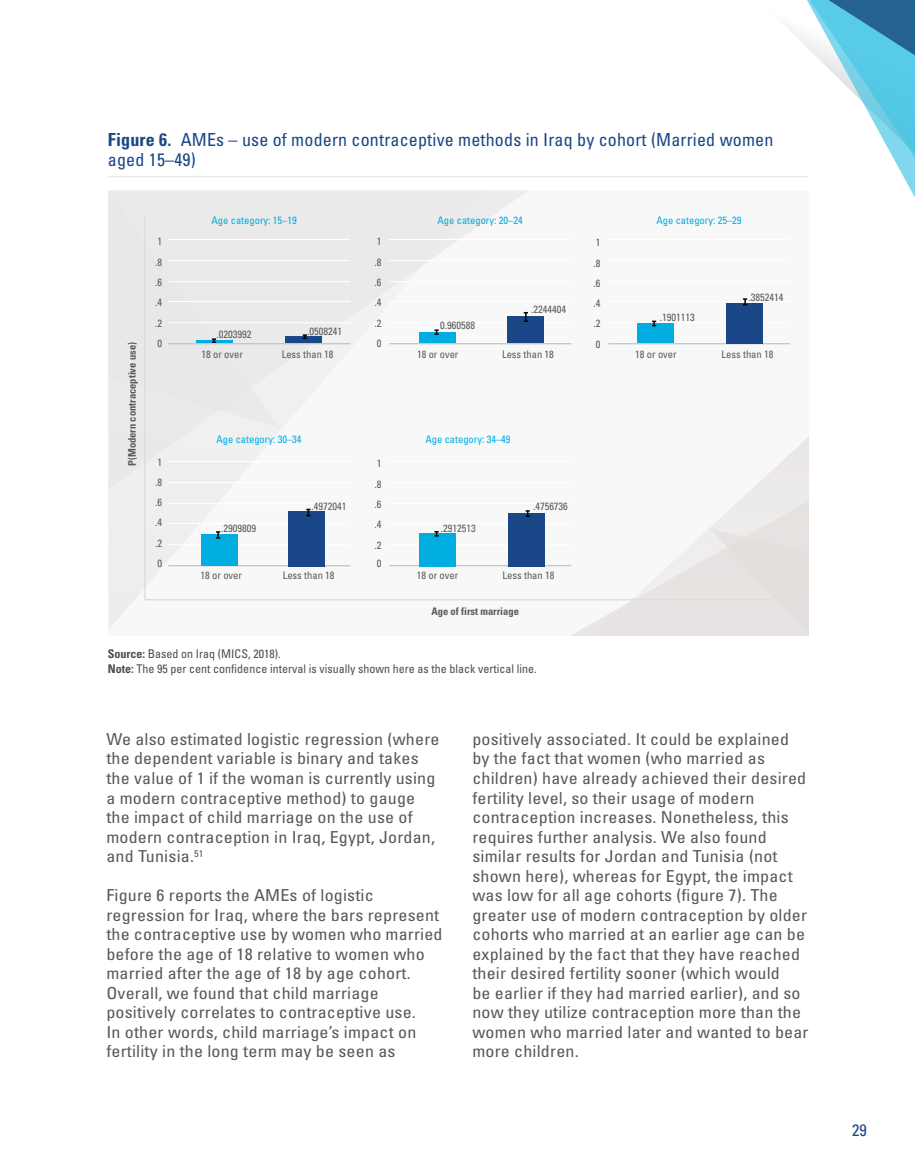
<style>
.page{position:relative;width:915px;height:1166px;background:#fff}
.page>*{position:absolute;margin:0;border:0;box-sizing:border-box;transform-origin:0 0}
.FIGURE-TITLE{font:condensed 18px/19.5px "Univers LT Std";letter-spacing:.01em;color:#1a4787}
.bodytext-e{font:condensed 16.5px/19.5px "Univers LT Std";letter-spacing:.01em;color:#58595b;scale:1.09 1}
.t1{font:condensed 16.5px "Univers LT Std";color:#1a4787}
.SOURCE{font:condensed 12px "Univers LT Std";color:#4d4d4f}
.t2{font:condensed 10.5px/20.2px "Univers LT Std";color:#595a5a;text-align:justify}
.t3{font:condensed 10.5px "Univers LT Std";color:#00ade1}
.t4{font:700 condensed 10.5px "Univers LT Std";color:#595a5a}
.s1{font-weight:700}
</style>
<div class="page">
<svg style="left:790px;top:0;width:124px;height:196px"></svg>
<div style="left:107px;top:122px;width:702px;height:54px;background:#fff"></div>
<hr style="left:108px;top:176px;width:700px;height:1px;background:#ebeaea">
<div style="left:108px;top:191px;width:700px;height:444px;background:#f9f8f9"></div>
<svg style="left:109px;top:489px;width:378px;height:139px"></svg>
<svg style="left:108px;top:191px;width:420px;height:298px"></svg>
<svg style="left:741px;top:438px;width:67px;height:62px;fill:#edeaea"></svg>
<svg style="left:566px;top:500px;width:242px;height:135px"></svg>
<hr style="left:168px;top:343px;width:182px;height:1px;background:#bcbec0">
<hr style="left:168px;top:260px;width:182px;height:1px;background:#fff">
<hr style="left:168px;top:281px;width:182px;height:1px;background:#fff">
<hr style="left:168px;top:239px;width:182px;height:1px;background:#fff">
<hr style="left:168px;top:322px;width:182px;height:1px;background:#fff">
<hr style="left:168px;top:301px;width:182px;height:1px;background:#fff">
<hr style="left:168px;top:565px;width:182px;height:1px;background:#bcbec0">
<hr style="left:168px;top:482px;width:182px;height:1px;background:#fff">
<hr style="left:168px;top:503px;width:182px;height:1px;background:#fff">
<hr style="left:168px;top:461px;width:182px;height:1px;background:#fff">
<hr style="left:168px;top:544px;width:182px;height:1px;background:#fff">
<hr style="left:168px;top:523px;width:182px;height:1px;background:#fff">
<hr style="left:388px;top:260px;width:182px;height:1px;background:#fff">
<hr style="left:388px;top:281px;width:182px;height:1px;background:#fff">
<hr style="left:388px;top:239px;width:182px;height:1px;background:#fff">
<hr style="left:388px;top:322px;width:182px;height:1px;background:#fff">
<hr style="left:388px;top:301px;width:182px;height:1px;background:#fff">
<hr style="left:608px;top:260px;width:181px;height:1px;background:#fff">
<hr style="left:608px;top:281px;width:181px;height:1px;background:#fff">
<hr style="left:608px;top:239px;width:181px;height:1px;background:#fff">
<hr style="left:608px;top:322px;width:181px;height:1px;background:#fff">
<hr style="left:608px;top:301px;width:181px;height:1px;background:#fff">
<hr style="left:389px;top:343px;width:182px;height:1px;background:#bcbec0">
<hr style="left:388px;top:482px;width:182px;height:1px;background:#fff">
<hr style="left:388px;top:503px;width:182px;height:1px;background:#fff">
<hr style="left:388px;top:460px;width:182px;height:2px;background:#fff">
<hr style="left:388px;top:544px;width:182px;height:1px;background:#fff">
<hr style="left:388px;top:523px;width:182px;height:1px;background:#fff">
<hr style="left:389px;top:565px;width:182px;height:1px;background:#bcbec0">
<hr style="left:608px;top:343px;width:181px;height:1px;background:#bcbec0">
<div style="left:108px;top:191px;width:172px;height:237px;background:#eaeaeb"></div>
<div style="left:201px;top:534px;width:36px;height:32px;background:#00ade1"></div>
<svg style="left:216px;top:531px;width:4px;height:7px"></svg>
<div style="left:419px;top:533px;width:36px;height:33px;background:#00ade1"></div>
<svg style="left:434px;top:531px;width:4px;height:5px"></svg>
<div style="left:419px;top:332px;width:36px;height:11px;background:#00ade1"></div>
<svg style="left:434px;top:329px;width:4px;height:6px"></svg>
<div style="left:285px;top:336px;width:36px;height:7px;background:#1a4787"></div>
<svg style="left:302px;top:334px;width:5px;height:5px"></svg>
<div style="left:289px;top:511px;width:36px;height:55px;background:#1a4787"></div>
<svg style="left:306px;top:508px;width:4px;height:8px"></svg>
<div style="left:508px;top:513px;width:36px;height:53px;background:#1a4787"></div>
<svg style="left:525px;top:510px;width:4px;height:7px"></svg>
<div style="left:636px;top:323px;width:37px;height:20px;background:#00ade1"></div>
<svg style="left:652px;top:320px;width:4px;height:6px"></svg>
<div style="left:507px;top:317px;width:36px;height:26px;background:#1a4787"></div>
<svg style="left:523px;top:312px;width:4px;height:10px"></svg>
<div style="left:726px;top:303px;width:36px;height:40px;background:#1a4787"></div>
<svg style="left:743px;top:298px;width:4px;height:7px"></svg>
<hr style="left:144px;top:215px;width:1px;height:384px;background:#dcddde">
<hr style="left:145px;top:598px;width:627px;height:2px;background:#dcddde">
<p class="FIGURE-TITLE" style="left:108px;top:130px;width:666px"><span class="s1">Figure 6.</span> AMEs – use of modern contraceptive methods in Iraq by cohort (Married women aged 15–49)</p>
<p class="t4" style="left:125px;top:466px;width:125px;rotate:-90deg">P(Modern contraceptive use)</p>
<p class="t3" style="left:211px;top:213px;width:87px">Age category: 15–19</p>
<p class="t3" style="left:437px;top:213px;width:87px">Age category: 20–24</p>
<p class="t2" style="left:155px;top:231px;width:8px">1 .8 .6 .4 .2<br>0</p>
<p class="t2" style="left:374px;top:231px;width:8px">1 .8 .6 .4 .2<br>0</p>
<p class="t2" style="left:281px;top:319px;width:62px;line-height:22.8px;text-indent:26px">.0508241<br>Less than 18</p>
<p class="t2" style="left:216px;top:324px;width:36px">.0203992</p>
<p class="t2" style="left:201px;top:343px;width:43px">18 or over</p>
<p class="t2" style="left:440px;top:315px;width:36px">0.960588</p>
<p class="t2" style="left:417px;top:343px;width:43px">18 or over</p>
<p class="t2" style="left:531px;top:298px;width:36px">.2244404</p>
<p class="t2" style="left:502px;top:343px;width:53px">Less than 18</p>
<p class="t2" style="left:155px;top:451px;width:8px">1 .8 .6 .4 .2<br>0</p>
<p class="t3" style="left:216px;top:432px;width:87px">Age category: 30–34</p>
<p class="t3" style="left:425px;top:432px;width:87px">Age category: 34–49</p>
<p class="t2" style="left:221px;top:518px;width:36px">.2909809</p>
<p class="t2" style="left:311px;top:495px;width:36px">.4972041</p>
<p class="t2" style="left:374px;top:453px;width:8px">1 .8 .6 .4 .2</p>
<p class="t2" style="left:377px;top:553px;width:6px">0</p>
<p class="t2" style="left:441px;top:517px;width:36px">.2912513</p>
<p class="t2" style="left:533px;top:495px;width:36px">.4756736</p>
<p class="t2" style="left:200px;top:565px;width:43px">18 or over</p>
<p class="t2" style="left:282px;top:565px;width:53px">Less than 18</p>
<p class="t2" style="left:416px;top:565px;width:43px">18 or over</p>
<p class="t2" style="left:502px;top:565px;width:53px">Less than 18</p>
<p class="t4" style="left:431px;top:605px;width:89px">Age of first marriage</p>
<p class="SOURCE" style="left:108px;top:646px;width:174px"><span class="s1">Source:</span> Based on Iraq (MICS, 2018).</p>
<p class="SOURCE" style="left:108px;top:661px;width:430px"><span class="s1">Note:</span> The 95 per cent confidence interval is visually shown here as the black vertical line.</p>
<p class="t2" style="left:593px;top:232px;width:8px">1 .8 .6 .4 .2<br>0</p>
<p class="t3" style="left:656px;top:213px;width:87px">Age category: 25–29</p>
<p class="t2" style="left:659px;top:307px;width:36px">.1901113</p>
<p class="t2" style="left:748px;top:287px;width:36px">.3852414</p>
<p class="t2" style="left:635px;top:343px;width:43px">18 or over</p>
<p class="t2" style="left:721px;top:343px;width:53px">Less than 18</p>
<p class="bodytext-e" style="left:106px;top:729px;width:307px">We also estimated logistic regression (where the dependent variable is binary and takes the value of 1 if the woman is currently using a modern contraceptive method) to gauge the impact of child marriage on the use of modern contraception in Iraq, Egypt, Jordan, and Tunisia.<sup>51</sup></p>
<p class="bodytext-e" style="left:106px;top:885px;width:310px">Figure 6 reports the AMEs of logistic regression for Iraq, where the bars represent the contraceptive use by women who married before the age of 18 relative to women who married after the age of 18 by age cohort.<br>Overall, we found that child marriage positively correlates to contraceptive use.<br>In other words, child marriage’s impact on fertility in the long term may be seen as</p>
<p class="bodytext-e" style="left:472px;top:729px;width:310px">positively associated. It could be explained by the fact that women (who married as children) have already achieved their desired fertility level, so their usage of modern contraception increases. Nonetheless, this requires further analysis. We also found similar results for Jordan and Tunisia (not shown here), whereas for Egypt, the impact was low for all age cohorts (figure 7). The greater use of modern contraception by older cohorts who married at an earlier age can be explained by the fact that they have reached their desired fertility sooner (which would<br>be earlier if they had married earlier), and so now they utilize contraception more than the women who married later and wanted to bear more children.</p>
<p class="t1" style="left:851px;top:1119px;width:16px">29</p>
</div>
